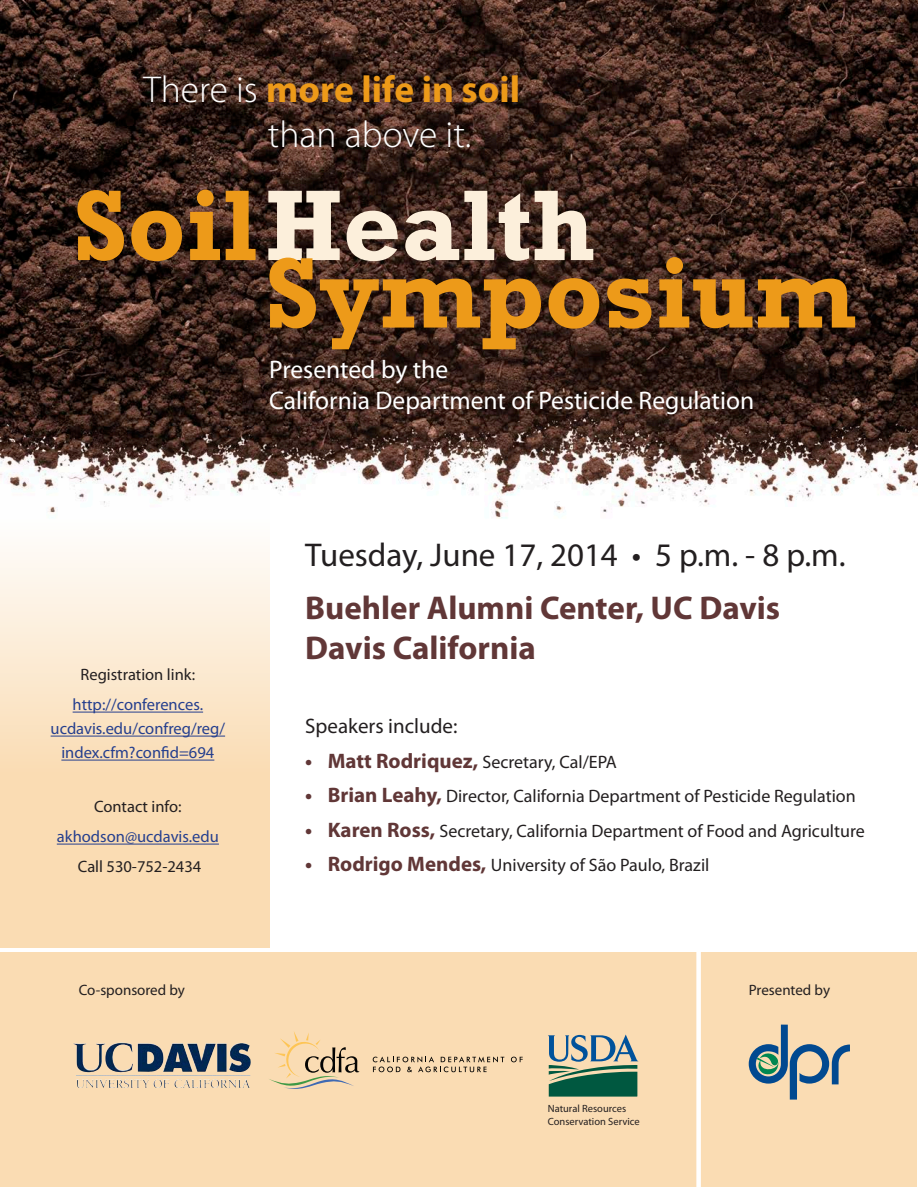
<style>
.page{position:relative;width:918px;height:1188px;background:#fff}
.page>*{position:absolute;margin:0;border:0;box-sizing:border-box;transform-origin:0 0}
.t1{font:700 102px "Rockwell";color:#fcefdb}
.t2{font:700 102px "Rockwell";color:#ed9a19}
.t3{font:700 37.5px "Myriad Pro";color:#ed9a19}
.t4{font:300 37.5px "Myriad Pro";color:#fff}
.t5{font:700 33px "Myriad Pro";color:#613737}
.t6{font:33px "Myriad Pro";color:#231f20}
.t7{font:25.5px "Myriad Pro";color:#fff}
.t8{font:21px "Myriad Pro";color:#231f20}
.t9{font:18px "Myriad Pro";color:#231f20}
.t10{font:16.5px/24px "Myriad Pro";color:#253f8e;text-align:center}
.t11{font:16.5px "Myriad Pro";color:#231f20}
.t12{font:15px "Myriad Pro";color:#231f20}
.t13{font:10.5px "Myriad Pro";color:#231f20}
.s1{font-weight:300;color:#fff}
.s2{color:#ed9a19}
.s3{font-weight:700;font-size:21px;color:#613737}
</style>
<div class="page">
<img style="left:0;top:0;width:918px;height:519px">
<svg style="left:0;top:438px;width:270px;height:510px"></svg>
<div style="left:1px;top:952px;width:916px;height:235px;background:#fadcb3"></div>
<svg style="left:749px;top:1025px;width:101px;height:75px"></svg>
<svg style="left:269px;top:1032px;width:90px;height:57px"></svg>
<svg style="left:511px;top:1057px;width:12px;height:5px"></svg>
<svg style="left:373px;top:1057px;width:131px;height:15px"></svg>
<svg style="left:548px;top:1035px;width:91px;height:62px"></svg>
<img style="left:105px;top:1043px;width:28px;height:30px">
<div style="left:696px;top:946px;width:5px;height:242px;background:#fff"></div>
<hr style="left:73px;top:712px;width:130px;height:1px;background:#253f8e">
<hr style="left:51px;top:736px;width:174px;height:1px;background:#253f8e">
<hr style="left:61px;top:760px;width:153px;height:1px;background:#253f8e">
<hr style="left:57px;top:844px;width:162px;height:1px;background:#253f8e">
<p class="t3" style="left:144px;top:65px;width:378px"><span class="s1">There is</span> more life in soil</p>
<p class="t4" style="left:268px;top:112px;width:205px">than above it.</p>
<p class="t1" style="left:73px;top:164px;width:524px"><span class="s2">Soil</span>Health</p>
<p class="t2" style="left:265px;top:231px;width:592px">Symposium</p>
<p class="t7" style="left:269px;top:354px;width:180px">Presented by the</p>
<p class="t7" style="left:269px;top:385px;width:486px">California Department of Pesticide Regulation</p>
<p class="t11" style="left:81px;top:665px;width:116px">Registration link:</p>
<p class="t10" style="left:51px;top:693px;width:176px">http://conferences. ucdavis.edu/confreg/reg/ index.cfm?confid=694</p>
<p class="t11" style="left:94px;top:797px;width:89px">Contact info:</p>
<p class="t10" style="left:57px;top:825px;width:164px">akhodson@ucdavis.edu</p>
<p class="t11" style="left:78px;top:857px;width:125px">Call 530-752-2434</p>
<p class="t6" style="left:305px;top:534px;width:542px">Tuesday, June 17, 2014 • 5 p.m. - 8 p.m.</p>
<p class="t5" style="left:305px;top:586px;width:477px">Buehler Alumni Center, UC Davis</p>
<p class="t5" style="left:305px;top:626px;width:232px">Davis California</p>
<p class="t8" style="left:305px;top:714px;width:154px">Speakers include:</p>
<p class="t9" style="left:305px;top:751px;width:313px"><span class="s3">• Matt Rodriquez,</span> Secretary, Cal/EPA</p>
<p class="t9" style="left:305px;top:785px;width:552px"><span class="s3">• Brian Leahy,</span> Director, California Department of Pesticide Regulation</p>
<p class="t9" style="left:305px;top:820px;width:561px"><span class="s3">• Karen Ross,</span> Secretary, California Department of Food and Agriculture</p>
<p class="t9" style="left:305px;top:854px;width:406px"><span class="s3">• Rodrigo Mendes,</span> University of São Paulo, Brazil</p>
<p class="t12" style="left:79px;top:980px;width:108px">Co-sponsored by</p>
<p class="t12" style="left:749px;top:980px;width:83px">Presented by</p>
<p class="t13" style="left:548px;top:1102px;width:80px">Natural Resources</p>
<p class="t13" style="left:548px;top:1115px;width:94px">Conservation Service</p>
</div>
